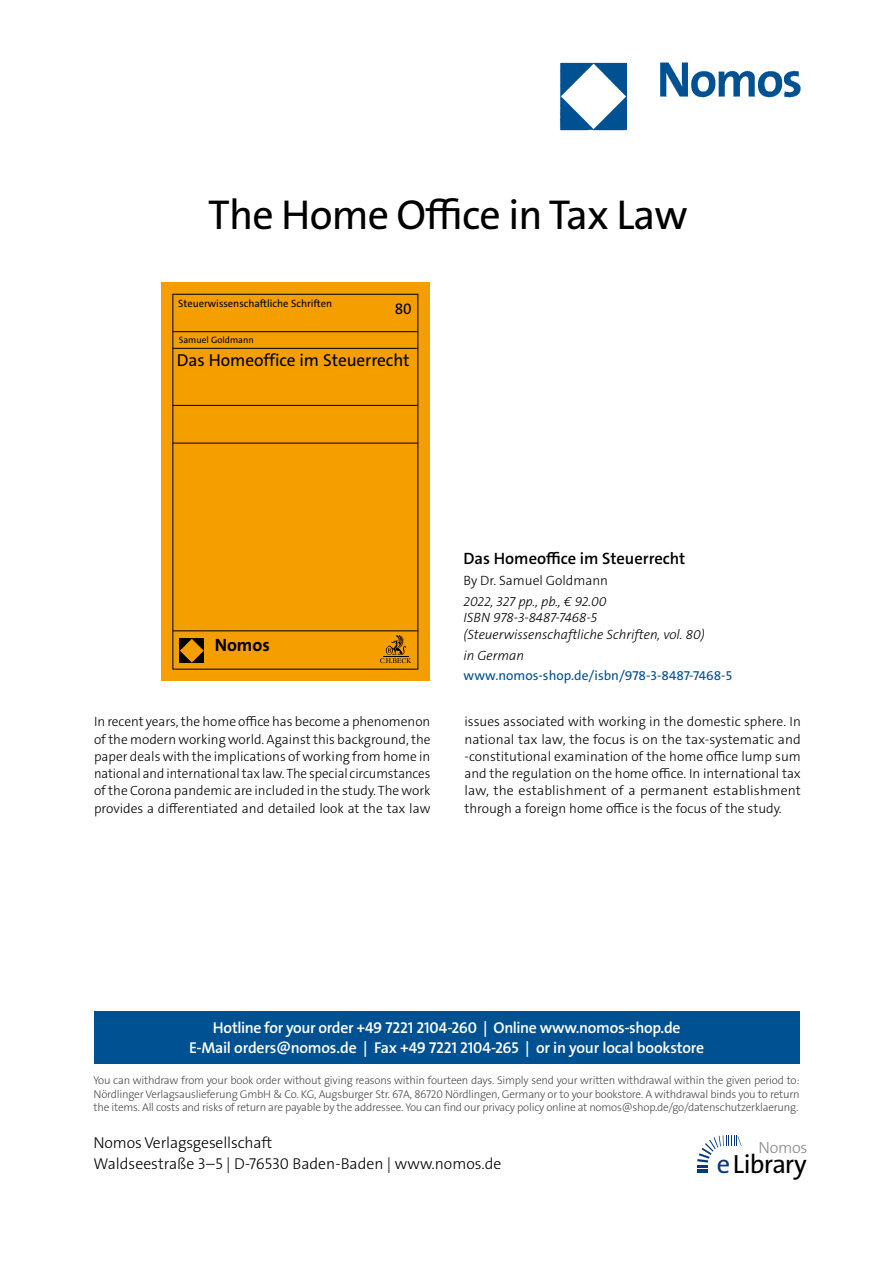
<style>
.page{position:relative;width:893px;height:1263px;background:#fff}
.page>*{position:absolute;margin:0;border:0;box-sizing:border-box;transform-origin:0 0}
.t1{font:42px "The Sans Os F";letter-spacing:-.02em;color:#000}
.t2{font:26.4px "The Sans Os F";letter-spacing:-.03em;color:#000}
.t3{font:700 18px "The Sans C5";color:#000}
.t4{font:17.4px "The Sans C5";letter-spacing:-.005em;color:#000}
.t5{font:600 16.5px "The Sans C5";color:#000}
.t6{font:300 16.2px "The Sans Os F";letter-spacing:-.02em;color:#87888a}
.t7{font:600 15.75px/21px "The Sans Os F";letter-spacing:-.02em;color:#fff;text-align:center}
.t8{font:300 15.75px/21px "The Sans Os F";color:#000}
.t9{font:15.45px "The Sans C5";color:#000}
.t10{font:300 13.5px/17.2px "The Sans C5";color:#000;text-align:justify}
.t11{font:italic 300 13.5px/16.5px "The Sans C5";color:#000}
.t12{font:13.5px "The Sans C5";color:#005192}
.t13{font:300 11.25px/13.5px "The Sans Os F";letter-spacing:-.02em;color:#4b4b4d;text-align:justify}
.t14{font:10.5px "The Sans C5";color:#000}
.t15{font:9.3px "The Sans C5";color:#000}
.s1{color:#003882}
</style>
<div class="page">
<div style="left:94px;top:1011px;width:705px;height:52px;background:#005192"></div>
<svg style="left:697px;top:1135px;width:45px;height:38px"></svg>
<img style="left:559px;top:62px;width:242px;height:69px">
<div style="left:161px;top:283px;width:269px;height:397px;background:#f49e00"></div>
<hr style="left:173px;top:331px;width:245px;height:1px;background:#000">
<hr style="left:173px;top:348px;width:245px;height:1px;background:#000">
<hr style="left:173px;top:405px;width:245px;height:1px;background:#000">
<hr style="left:173px;top:443px;width:245px;height:1px;background:#000">
<hr style="left:173px;top:630px;width:245px;height:1px;background:#000">
<div style="left:180px;top:638px;width:24px;height:25px;background:#000"></div>
<svg style="left:180px;top:639px;width:24px;height:24px"></svg>
<svg style="left:380px;top:635px;width:31px;height:28px"></svg>
<h1 class="t1" style="left:208px;top:199px;width:481px">The Home Office in Tax Law</h1>
<p class="t14" style="left:178px;top:297px;width:155px">Steuerwissenschaftliche Schriften</p>
<p class="t15" style="left:179px;top:333px;width:77px">Samuel Goldmann</p>
<p class="t9" style="left:395px;top:299px;width:19px">80</p>
<p class="t4" style="left:177px;top:349px;width:234px">Das Homeoffice im Steuerrecht</p>
<h3 class="t3" style="left:215px;top:633px;width:57px">Nomos</h3>
<p class="t5" style="left:463px;top:548px;width:223px">Das Homeoffice im Steuerrecht</p>
<p class="t10" style="left:463px;top:572px;width:146px">By Dr. Samuel Goldmann</p>
<p class="t11" style="left:463px;top:593px;width:243px">2022, 327 pp., pb., € 92.00<br>ISBN 978-3-8487-7468-5 (Steuerwissenschaftliche Schriften, vol. 80)</p>
<p class="t11" style="left:463px;top:647px;width:62px">in German</p>
<p class="t12" style="left:463px;top:667px;width:270px">www.nomos-shop.de/isbn/978-3-8487-7468-5</p>
<p class="t10" style="left:94px;top:713px;width:338px">In recent years, the home office has become a phenomenon of the modern working world. Against this background, the paper deals with the implications of working from home in national and international tax law. The special circumstances of the Corona pandemic are included in the study. The work provides a differentiated and detailed look at the tax law</p>
<p class="t10" style="left:464px;top:713px;width:338px">issues associated with working in the domestic sphere. In national tax law, the focus is on the tax-systematic and -constitutional examination of the home office lump sum and the regulation on the home office. In international tax law, the establishment of a permanent establishment through a foreign home office is the focus of the study.</p>
<p class="t7" style="left:189px;top:1017px;width:517px">Hotline for your order +49 7221 2104-260 | Online www.nomos-shop.de<br>E-Mail orders@nomos.de | Fax +49 7221 2104-265 | or in your local bookstore</p>
<p class="t13" style="left:94px;top:1074px;width:708px">You can withdraw from your book order without giving reasons within fourteen days. Simply send your written withdrawal within the given period to:<br>Nördlinger Verlagsauslieferung GmbH &amp; Co. KG, Augsburger Str. 67A, 86720 Nördlingen, Germany or to your bookstore. A withdrawal binds you to return the items. All costs and risks of return are payable by the addressee. You can find our privacy policy online at nomos@shop.de/go/datenschutzerklaerung.</p>
<p class="t8" style="left:94px;top:1133px;width:409px">Nomos Verlagsgesellschaft<br>Waldseestraße 3–5 | D-76530 Baden-Baden | www.nomos.de</p>
<p class="t6" style="left:758px;top:1137px;width:51px">Nomos</p>
<h2 class="t2" style="left:717px;top:1153px;width:91px"><span class="s1">e</span>Library</h2>
</div>
